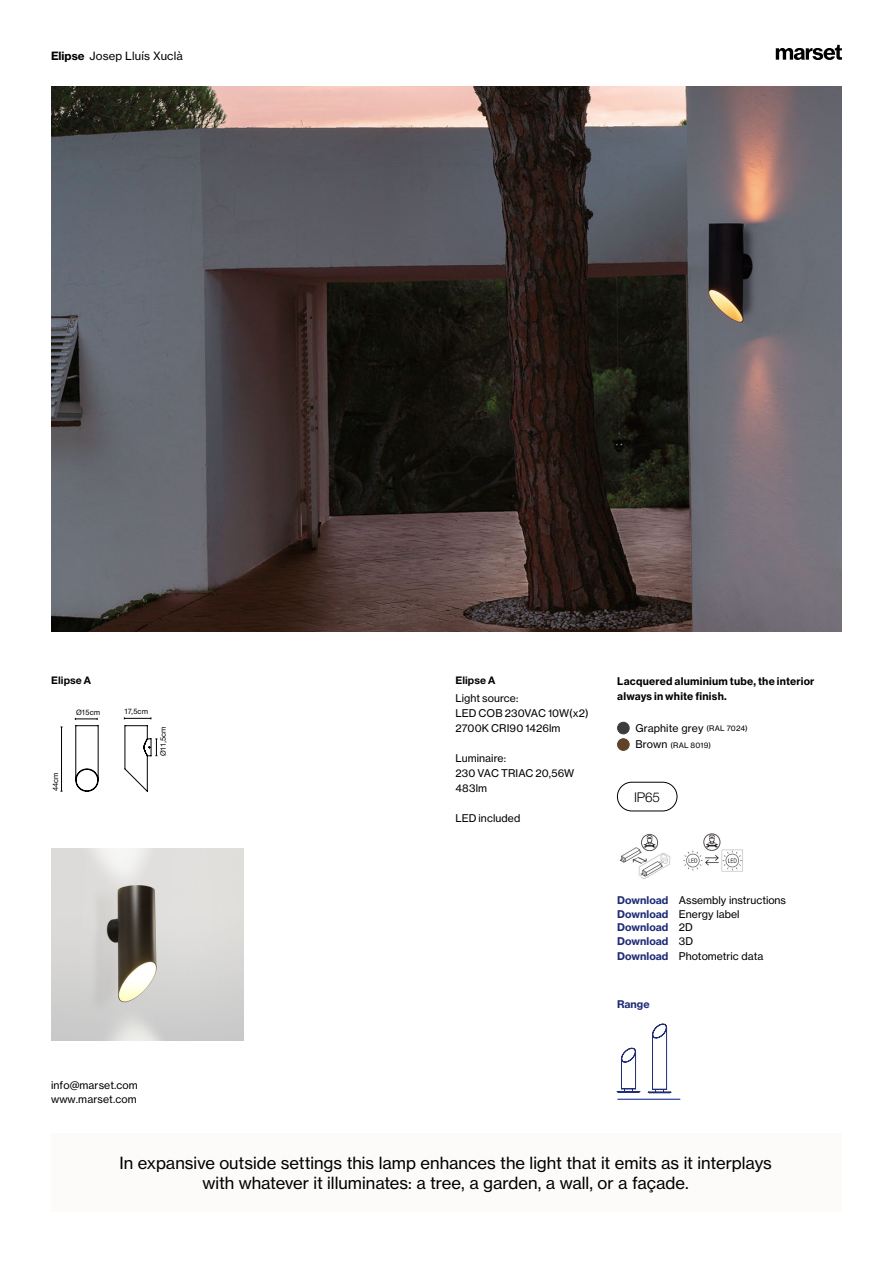
<style>
.page{position:relative;width:893px;height:1263px;background:#fff}
.page>*{position:absolute;margin:0;border:0;box-sizing:border-box;transform-origin:0 0}
.t1{font:16.5px/20.2px "N Haas Grotesk TX Pro 55 Rg";color:#000;text-align:center}
.t2{font:300 13.5px "Helvetica Neue LT Std";color:#000}
.t3{font:11.25px "N Haas Grotesk TX Pro 55 Rg";letter-spacing:.015em;color:#000}
.t4{font:10.5px/15px "N Haas Grotesk TX Pro 55 Rg";letter-spacing:.005em;color:#000}
.t5{font:10.5px/15px "N Haas Grotesk TX Pro 75 Bd";letter-spacing:.02em;color:#000}
.t6{font:10.5px/13.5px "N Haas Grotesk TX Pro 75 Bd";color:#202d76}
.t7{font:700 10.5px "Helvetica Neue LT Std";letter-spacing:.005em;color:#000}
.t8{font:7.5px "Helvetica Neue LT Std";letter-spacing:.01em;color:#000}
.t9{font:7.5px "N Haas Grotesk TX Pro 55 Rg";letter-spacing:.025em;color:#000}
.s1{font-family:"N Haas Grotesk TX Pro 75 Bd"}
.s2{font-size:7.5px}
.s3{font-size:10.5px}
.s4{font-family:"N Haas Grotesk TX Pro 75 Bd";color:#202d76}
.s5{font-family:"N Haas Grotesk TX Pro 55 Rg";color:#000}
</style>
<div class="page">
<img style="left:51px;top:86px;width:791px;height:545px">
<svg style="left:776px;top:45px;width:66px;height:15px"></svg>
<div style="left:618px;top:722px;width:11px;height:12px;background:#3c3c3b;border-radius:50%"></div>
<div style="left:617px;top:722px;width:12px;height:12px;border:1px solid #3c3c3b;border-radius:50%"></div>
<div style="left:618px;top:739px;width:11px;height:11px;background:#5f4329;border-radius:50%"></div>
<div style="left:617px;top:738px;width:12px;height:13px;border:1px solid #5f4329;border-radius:50%"></div>
<div style="left:617px;top:782px;width:60px;height:29px;border:1px solid #000;border-radius:14px"></div>
<div style="left:51px;top:1134px;width:791px;height:78px;background:#fcfbfa"></div>
<img style="left:52px;top:848px;width:192px;height:192px">
<svg style="left:617px;top:1047px;width:23px;height:46px"></svg>
<svg style="left:648px;top:1023px;width:23px;height:70px"></svg>
<hr style="left:618px;top:1099px;width:62px;height:1px;background:#001789">
<hr style="left:61px;top:727px;width:1px;height:64px;background:#000">
<svg style="left:75px;top:717px;width:82px;height:75px"></svg>
<img style="left:683px;top:833px;width:60px;height:38px">
<img style="left:619px;top:833px;width:52px;height:46px">
<svg style="left:626px;top:872px;width:18px;height:7px"></svg>
<p class="t3" style="left:51px;top:49px;width:133px"><span class="s1">Elipse</span> Josep Lluís Xuclà</p>
<p class="t7" style="left:51px;top:674px;width:41px">Elipse A</p>
<p class="t8" style="left:51px;top:791px;width:21px;rotate:-90deg">44cm</p>
<p class="t8" style="left:76px;top:707px;width:26px">Ø15cm</p>
<p class="t8" style="left:124px;top:707px;width:26px">17,5cm</p>
<p class="t8" style="left:159px;top:756px;width:31px;rotate:-90deg">Ø11,5cm</p>
<p class="t4" style="left:51px;top:1078px;width:88px;line-height:13.5px">info@marset.com www.marset.com</p>
<p class="t7" style="left:455px;top:674px;width:41px">Elipse A</p>
<p class="t4" style="left:455px;top:691px;width:135px">Light source:<br>LED COB 230VAC 10W(x2)<br>2700K CRI90 1426lm</p>
<p class="t4" style="left:455px;top:751px;width:120px">Luminaire:<br>230 VAC TRIAC 20,56W<br>483lm</p>
<p class="t4" style="left:455px;top:811px;width:66px">LED included</p>
<p class="t5" style="left:617px;top:674px;width:199px">Lacquered aluminium tube, the interior always in white finish.</p>
<p class="t4" style="left:635px;top:720px;width:114px">Graphite grey <span class="s2">(RAL 7024)</span></p>
<p class="t9" style="left:635px;top:740px;width:77px"><span class="s3">Brown</span> (RAL 8019)</p>
<p class="t2" style="left:634px;top:789px;width:27px">IP65</p>
<p class="t4" style="left:617px;top:894px;width:170px;line-height:13.5px"><span class="s4">Download</span> Assembly instructions<br><span class="s4">Download</span> Energy label</p>
<p class="t6" style="left:617px;top:921px;width:77px">Download <span class="s5">2D<br></span>Download <span class="s5">3D</span></p>
<p class="t4" style="left:617px;top:948px;width:148px"><span class="s4">Download</span> Photometric data</p>
<p class="t6" style="left:617px;top:997px;width:34px">Range</p>
<h1 class="t1" style="left:119px;top:1152px;width:654px">In expansive outside settings this lamp enhances the light that it emits as it interplays with whatever it illuminates: a tree, a garden, a wall, or a façade.</h1>
</div>
